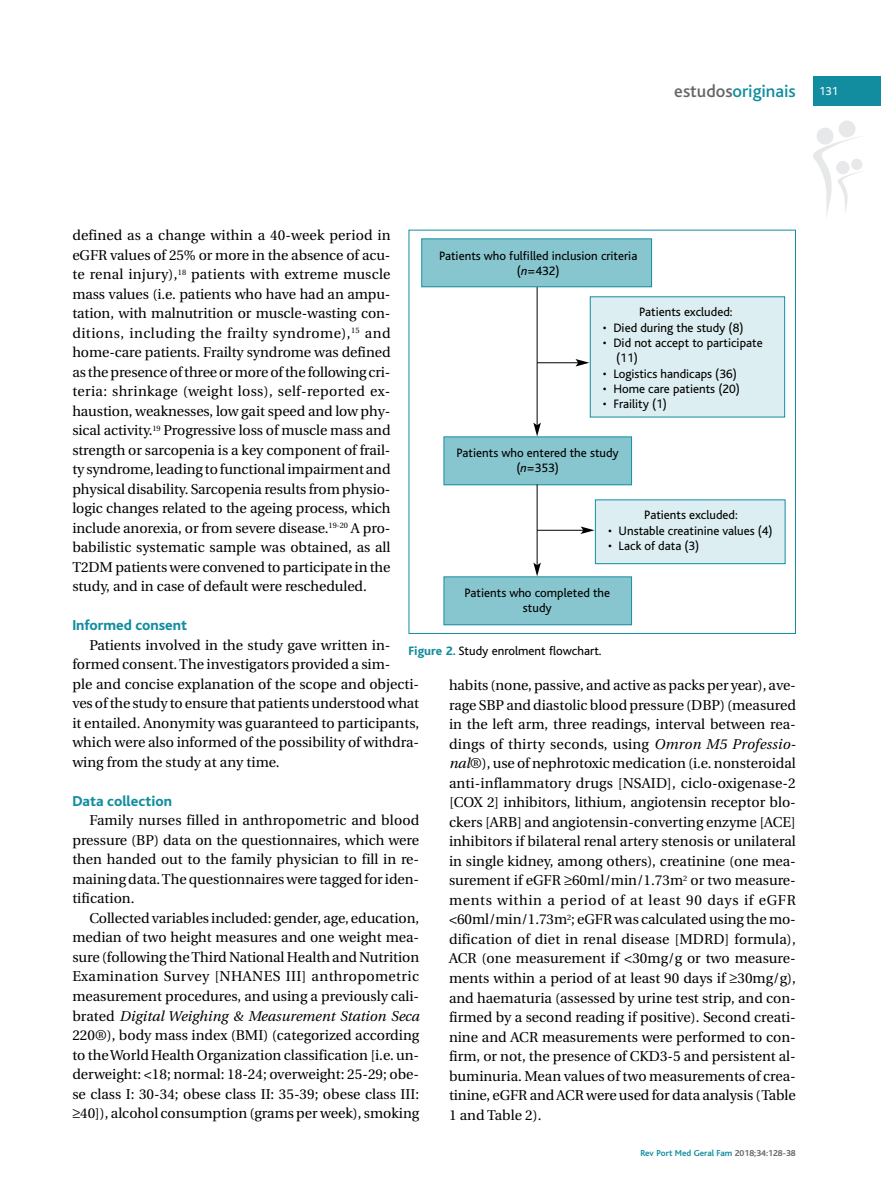
<style>
.page{position:relative;width:881px;height:1191px;background:#fff}
.page>*{position:absolute;margin:0;border:0;box-sizing:border-box;transform-origin:0 0}
.t1{font:500 18px "Bliss";color:#128d9f}
.t2{font:800 15px "Bliss";color:#128d9f}
.t3{font:14.25px/19.5px "Utopia";color:#000;text-align:justify}
.t4{font:12.75px/15.3px "Bliss";color:#000;text-align:center}
.t5{font:12px "Bliss";color:#fff}
.t6{font:700 9px "Bliss";color:#128d9f}
.s1{color:#666}
.s2{font-style:italic}
.s3{font-weight:800;color:#128d9f}
</style>
<div class="page">
<svg style="left:813px;top:120px;width:49px;height:97px"></svg>
<div style="left:812px;top:77px;width:68px;height:29px;background:#128d9f"></div>
<div style="left:444px;top:577px;width:187px;height:47px;background:#88c6cf"></div>
<div style="left:443px;top:576px;width:188px;height:49px;border:1px solid #128d9f"></div>
<div style="left:444px;top:437px;width:187px;height:47px;background:#88c6cf"></div>
<div style="left:443px;top:436px;width:188px;height:49px;border:1px solid #128d9f"></div>
<div style="left:422px;top:239px;width:229px;height:47px;background:#88c6cf"></div>
<div style="left:421px;top:238px;width:230px;height:49px;border:1px solid #128d9f"></div>
<div style="left:590px;top:297px;width:194px;height:120px;background:#dceef1"></div>
<div style="left:595px;top:500px;width:189px;height:63px;background:#dceef1"></div>
<div style="left:594px;top:499px;width:191px;height:65px;border:1px solid #128d9f"></div>
<hr style="left:536px;top:484px;width:1px;height:81px;background:#000">
<svg style="left:533px;top:562px;width:7px;height:14px"></svg>
<hr style="left:536px;top:287px;width:1px;height:138px;background:#000">
<svg style="left:533px;top:422px;width:7px;height:14px"></svg>
<hr style="left:537px;top:530px;width:46px;height:1px;background:#000">
<svg style="left:580px;top:526px;width:14px;height:8px"></svg>
<hr style="left:537px;top:362px;width:41px;height:1px;background:#000">
<svg style="left:575px;top:359px;width:14px;height:7px"></svg>
<p class="t1" style="left:674px;top:85px;width:123px"><span class="s1">estudos</span>originais</p>
<p class="t5" style="left:819px;top:87px;width:20px">131</p>
<p class="t3" style="left:72px;top:227px;width:319px">defined as a change within a 40-week period in eGFR values of 25% or more in the absence of acu&shy;te renal injury),<sup>18</sup> patients with extreme muscle mass values (i.e. patients who have had an ampu&shy;tation, with malnutrition or muscle-wasting con&shy;ditions, including the frailty syndrome),<sup>15</sup> and home-care patients. Frailty syndrome was defined as thepresenceofthreeormoreofthe following cri&shy;teria: shrinkage (weight loss), self-reported ex&shy;haustion, weaknesses, low gait speed and low phy&shy;sical activity.<sup>19</sup> Progressive loss of muscle mass and strength or sarcopenia is a key component of frail&shy;ty syndrome, leading tofunctionalimpairment and physical disability. Sarcopenia results from physio&shy;logic changes related to the ageing process, which include anorexia, or from severe disease.<sup>19-20</sup> A pro&shy;babilistic systematic sample was obtained, as all T2DM patients were convened to participate in the study, and in case of default were rescheduled.</p>
<p class="t2" style="left:72px;top:620px;width:116px">Informed consent</p>
<p class="t3" style="left:72px;top:636px;width:348px;text-align:left;text-indent:17px">Patients involved in the study gave written in&shy;formed consent.The investigators provided a sim-<br>ple and concise explanation of the scope and objecti&shy;ves of the study to ensure that patients understood what it entailed. Anonymity was guaranteed to participants, which were also informed of the possibility of withdra&shy;wing from the study at any time.</p>
<p class="t2" style="left:72px;top:796px;width:101px">Data collection</p>
<p class="t3" style="left:72px;top:812px;width:348px;text-indent:17px">Family nurses filled in anthropometric and blood pressure (BP) data on the questionnaires, which were then handed out to the family physician to fill in re&shy;maining data.The questionnaires were tagged for iden&shy;tification.</p>
<p class="t3" style="left:72px;top:909px;width:348px;text-indent:17px">Collected variables included: gender, age, education, median of two height measures and one weight mea&shy;sure (following theThird National Health and Nutrition Examination Survey [NHANES III] anthropometric measurement procedures, and using a previously cali&shy;brated <span class="s2">Digital Weighing &amp; Measurement Station Seca </span>220®), body mass index (BMI) (categorized according to theWorld Health Organization classification [i.e. un&shy;derweight: &lt;18; normal: 18-24; overweight: 25-29; obe&shy;se class I: 30-34; obese class II: 35-39; obese class III: ≥40]), alcohol consumption (grams per week), smoking</p>
<p class="t4" style="left:439px;top:249px;width:200px">Patients who fulfilled inclusion criteria (<span class="s2">n</span>=432)</p>
<p class="t4" style="left:638px;top:306px;width:95px">Patients excluded:</p>
<p class="t4" style="left:602px;top:321px;width:142px">• Died during the study (8)</p>
<p class="t4" style="left:616px;top:337px;width:148px;text-align:left;text-indent:-13px">• Did not accept to participate (11)</p>
<p class="t4" style="left:602px;top:367px;width:135px">• Logistics handicaps (36)</p>
<p class="t4" style="left:602px;top:382px;width:138px">• Home care patients (20)</p>
<p class="t4" style="left:602px;top:398px;width:66px">• Fraility (1)</p>
<p class="t4" style="left:456px;top:446px;width:163px">Patients who entered the study (<span class="s2">n</span>=353)</p>
<p class="t4" style="left:644px;top:509px;width:95px">Patients excluded:</p>
<p class="t4" style="left:607px;top:524px;width:166px">• Unstable creatinine values (4)</p>
<p class="t4" style="left:607px;top:539px;width:93px">• Lack of data (3)</p>
<p class="t4" style="left:464px;top:586px;width:147px">Patients who completed the study</p>
<p class="t4" style="left:408px;top:644px;width:194px"><span class="s3">Figure 2.</span> Study enrolment flowchart.</p>
<p class="t3" style="left:449px;top:677px;width:348px">habits (none, passive, and active as packs per year), ave&shy;rage SBP and diastolic blood pressure (DBP) (measured in the left arm, three readings, interval between rea&shy;dings of thirty seconds, using <span class="s2">Omron M5 Professio&shy;nal</span>®), use of nephrotoxic medication (i.e. nonsteroidal anti-inflammatory drugs [NSAID], ciclo-oxigenase-2 [COX 2] inhibitors, lithium, angiotensin receptor blo&shy;ckers [ARB] and angiotensin-converting enzyme [ACE] inhibitors if bilateral renal artery stenosis or unilateral in single kidney, among others), creatinine (one mea&shy;surement if eGFR ≥60ml/min/1.73m<sup>2</sup> or two measure&shy;ments within a period of at least 90 days if eGFR &lt;60ml/min/1.73m<sup>2</sup>; eGFR was calculated using the mo&shy;dification of diet in renal disease [MDRD] formula), ACR (one measurement if &lt;30mg/g or two measure&shy;ments within a period of at least 90 days if ≥30mg/g), and haematuria (assessed by urine test strip, and con&shy;firmed by a second reading if positive). Second creati&shy;nine and ACR measurements were performed to con&shy;firm, or not, the presence of CKD3-5 and persistent al&shy;buminuria. Mean values of two measurements of crea&shy;tinine, eGFR and ACR were used for data analysis (Table 1 and Table 2).</p>
<p class="t6" style="left:640px;top:1149px;width:157px">Rev Port Med Geral Fam <span class="s1">2018;34:128-38</span></p>
</div>
